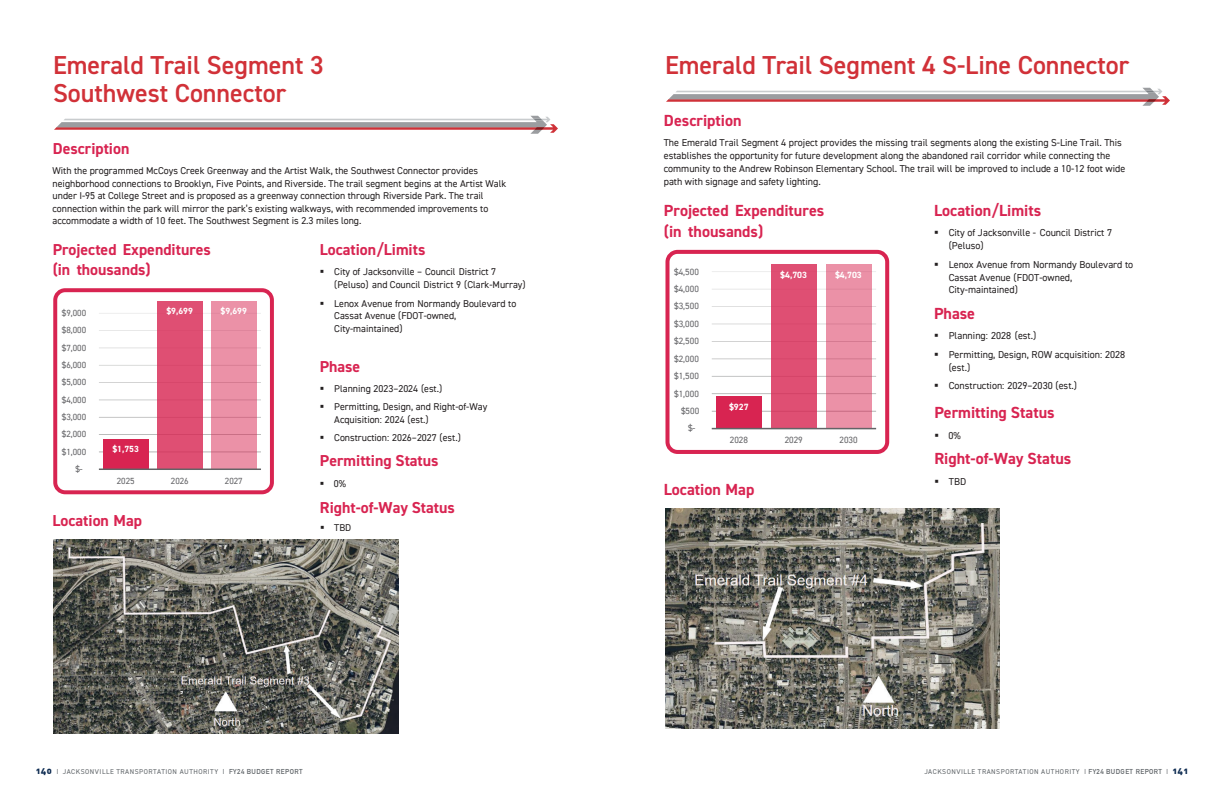
<style>
.page{position:relative;width:1224px;height:792px;background:#fff}
.page>*{position:absolute;margin:0;border:0;box-sizing:border-box;transform-origin:0 0}
.t1{font:600 26px/28px "DIN2014";color:#d13138}
.t2{font:700 16.1px/20.5px "DIN2014";color:#d82451}
.t3{font:700 15.9px/20.2px "DIN2014";color:#d82451}
.t4{font:10.1px/12.8px "DIN2014";color:#231f20}
.t5{font:9.9px/12.6px "DIN2014";color:#231f20}
.t6{font:9.1px "DIN2014";color:#636366}
.t7{font:700 9.1px "DIN2014";color:#fff}
.t8{font:8.9px "DIN2014";color:#636366}
.t9{font:700 8.9px "DIN2014";color:#fff}
.t10{font:7px "DIN2014";letter-spacing:.07em;color:#5e6367}
.s1{font-family:"DIN Alternate";font-weight:900;font-size:9px;color:#0d2b51}
.s2{font-family:"DIN Alternate";font-weight:700}
</style>
<div class="page">
<svg style="left:99px;top:313px;width:162px;height:139px"></svg>
<div style="left:157px;top:301px;width:45px;height:168px;background:#df4f73"></div>
<div style="left:211px;top:301px;width:46px;height:168px;background:#eb91a7"></div>
<div style="left:103px;top:439px;width:45px;height:30px;background:#d82451"></div>
<hr style="left:99px;top:469px;width:162px;height:1px;background:#636366">
<div style="left:53px;top:288px;width:221px;height:206px;border:4px solid #d82451;border-radius:10px"></div>
<img style="left:54px;top:539px;width:345px;height:194px">
<svg style="left:54px;top:116px;width:504px;height:18px"></svg>
<svg style="left:712px;top:271px;width:164px;height:141px"></svg>
<div style="left:771px;top:265px;width:46px;height:164px;background:#df4f73"></div>
<div style="left:826px;top:265px;width:46px;height:164px;background:#eb91a7"></div>
<div style="left:716px;top:396px;width:46px;height:33px;background:#d82451"></div>
<hr style="left:712px;top:428px;width:164px;height:1px;background:#636366">
<div style="left:665px;top:250px;width:224px;height:204px;border:4px solid #d82451;border-radius:10px"></div>
<img style="left:666px;top:509px;width:333px;height:220px">
<svg style="left:666px;top:88px;width:504px;height:18px"></svg>
<h1 class="t1" style="left:53px;top:51px;width:272px">Emerald Trail Segment 3<br>Southwest Connector</h1>
<h3 class="t3" style="left:53px;top:138px;width:78px">Description</h3>
<p class="t5" style="left:53px;top:164px;width:455px">With the programmed McCoys Creek Greenway and the Artist Walk, the Southwest Connector provides neighborhood connections to Brooklyn, Five Points, and Riverside. The trail segment begins at the Artist Walk under I-95 at College Street and is proposed as a greenway connection through Riverside Park. The trail connection within the park will mirror the park’s existing walkways, with recommended improvements to accommodate a width of 10 feet. The Southwest Segment is 2.3 miles long.</p>
<h3 class="t3" style="left:53px;top:239px;width:160px">Projected Expenditures (in thousands)</h3>
<h3 class="t3" style="left:320px;top:239px;width:107px">Location/Limits</h3>
<p class="t5" style="left:334px;top:266px;width:193px;text-indent:-14px">▪ City of Jacksonville – Council District 7 (Peluso) and Council District 9 (Clark-Murray)</p>
<p class="t5" style="left:334px;top:297px;width:184px;text-indent:-14px">▪ Lenox Avenue from Normandy Boulevard to<br>Cassat Avenue (FDOT-owned,<br>City-maintained)</p>
<h3 class="t3" style="left:320px;top:356px;width:42px">Phase</h3>
<p class="t5" style="left:320px;top:382px;width:124px">▪ Planning 2023–2024 (est.)</p>
<p class="t5" style="left:334px;top:401px;width:155px;line-height:12.2px;text-indent:-14px">▪ Permitting, Design, and Right-of-Way<br>Acquisition: 2024 (est.)</p>
<p class="t5" style="left:320px;top:431px;width:142px">▪ Construction: 2026–2027 (est.)</p>
<h3 class="t3" style="left:320px;top:451px;width:120px">Permitting Status</h3>
<p class="t5" style="left:320px;top:477px;width:28px">▪ 0%</p>
<h3 class="t3" style="left:320px;top:497px;width:136px">Right-of-Way Status</h3>
<p class="t5" style="left:320px;top:522px;width:33px">▪ TBD</p>
<p class="t9" style="left:166px;top:305px;width:28px">$9,699</p>
<p class="t9" style="left:221px;top:305px;width:28px">$9,699</p>
<p class="t8" style="left:62px;top:307px;width:26px">$9,000</p>
<p class="t8" style="left:62px;top:325px;width:26px">$8,000</p>
<p class="t8" style="left:62px;top:342px;width:26px">$7,000</p>
<p class="t8" style="left:62px;top:359px;width:26px">$6,000</p>
<p class="t8" style="left:62px;top:377px;width:26px">$5,000</p>
<p class="t8" style="left:62px;top:394px;width:26px">$4,000</p>
<p class="t8" style="left:62px;top:411px;width:26px">$3,000</p>
<p class="t8" style="left:62px;top:429px;width:26px">$2,000</p>
<p class="t9" style="left:112px;top:443px;width:28px">$1,753</p>
<p class="t8" style="left:62px;top:446px;width:26px">$1,000</p>
<p class="t8" style="left:75px;top:463px;width:9px">$-</p>
<p class="t8" style="left:117px;top:475px;width:19px">2025</p>
<p class="t8" style="left:171px;top:475px;width:19px">2026</p>
<p class="t8" style="left:225px;top:475px;width:19px">2027</p>
<h3 class="t3" style="left:53px;top:510px;width:91px">Location Map</h3>
<h1 class="t1" style="left:665px;top:51px;width:466px">Emerald Trail Segment 4 S-Line Connector</h1>
<h2 class="t2" style="left:664px;top:110px;width:79px">Description</h2>
<p class="t4" style="left:664px;top:136px;width:463px">The Emerald Trail Segment 4 project provides the missing trail segments along the existing S-Line Trail. This establishes the opportunity for future development along the abandoned rail corridor while connecting the community to the Andrew Robinson Elementary School. The trail will be improved to include a 10-12 foot wide path with signage and safety lighting.</p>
<h2 class="t2" style="left:664px;top:200px;width:162px">Projected Expenditures (in thousands)</h2>
<h2 class="t2" style="left:934px;top:200px;width:109px">Location/Limits</h2>
<p class="t4" style="left:949px;top:226px;width:165px;text-indent:-14px">▪ City of Jacksonville - Council District 7 (Peluso)</p>
<p class="t4" style="left:949px;top:258px;width:186px;text-indent:-14px">▪ Lenox Avenue from Normandy Boulevard to<br>Cassat Avenue (FDOT-owned,<br>City-maintained)</p>
<h2 class="t2" style="left:934px;top:303px;width:43px">Phase</h2>
<p class="t4" style="left:934px;top:329px;width:104px">▪ Planning: 2028 (est.)</p>
<p class="t4" style="left:949px;top:348px;width:178px;line-height:12.4px;text-indent:-14px">▪ Permitting, Design, ROW acquisition: 2028 (est.)</p>
<p class="t4" style="left:934px;top:379px;width:144px">▪ Construction: 2029–2030 (est.)</p>
<h2 class="t2" style="left:934px;top:402px;width:122px">Permitting Status</h2>
<p class="t4" style="left:934px;top:429px;width:28px">▪ 0%</p>
<h2 class="t2" style="left:934px;top:448px;width:139px">Right-of-Way Status</h2>
<p class="t4" style="left:934px;top:475px;width:33px">▪ TBD</p>
<p class="t6" style="left:674px;top:266px;width:26px">$4,500</p>
<p class="t7" style="left:780px;top:269px;width:28px">$4,703</p>
<p class="t7" style="left:835px;top:269px;width:28px">$4,703</p>
<p class="t6" style="left:674px;top:283px;width:26px">$4,000</p>
<p class="t6" style="left:674px;top:301px;width:26px">$3,500</p>
<p class="t6" style="left:674px;top:318px;width:26px">$3,000</p>
<p class="t6" style="left:674px;top:335px;width:26px">$2,500</p>
<p class="t6" style="left:674px;top:353px;width:26px">$2,000</p>
<p class="t6" style="left:674px;top:370px;width:26px">$1,500</p>
<p class="t6" style="left:674px;top:388px;width:26px">$1,000</p>
<p class="t7" style="left:729px;top:401px;width:21px">$927</p>
<p class="t6" style="left:681px;top:405px;width:20px">$500</p>
<p class="t6" style="left:688px;top:423px;width:9px">$-</p>
<p class="t6" style="left:730px;top:434px;width:20px">2028</p>
<p class="t6" style="left:785px;top:434px;width:20px">2029</p>
<p class="t6" style="left:840px;top:434px;width:20px">2030</p>
<h2 class="t2" style="left:664px;top:479px;width:92px">Location Map</h2>
<p class="t10" style="left:36px;top:767px;width:268px"><span class="s1">140</span> <span class="s2">|</span> JACKSONVILLE TRANSPORTATION AUTHORITY <span class="s2">| FY24 BUDGET REPORT</span></p>
<p class="t10" style="left:924px;top:767px;width:265px">JACKSONVILLE TRANSPORTATION AUTHORITY <span class="s2">| FY24 BUDGET REPORT |</span> <span class="s1">141</span></p>
</div>
